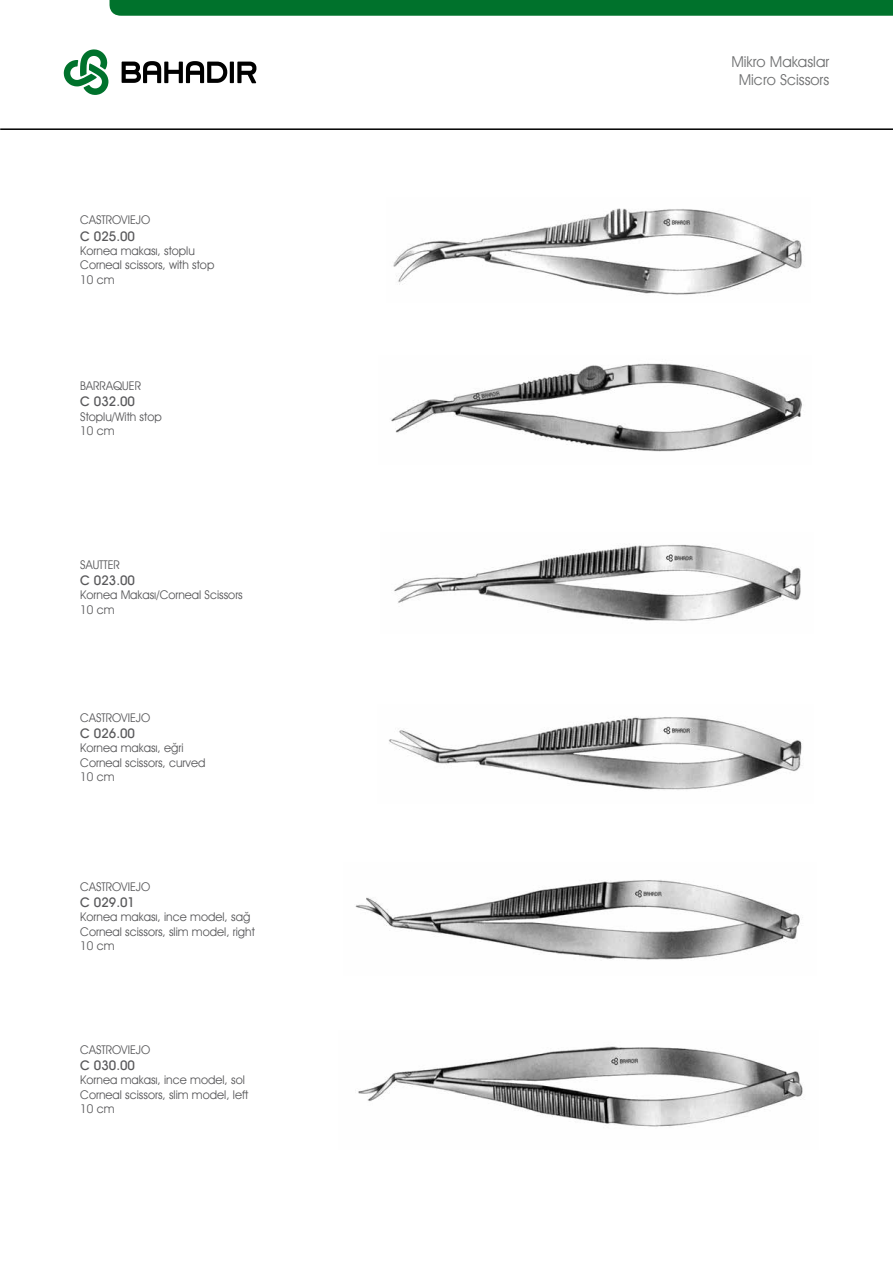
<style>
.page{position:relative;width:893px;height:1263px;background:#fff}
.page>*{position:absolute;margin:0;border:0;box-sizing:border-box;transform-origin:0 0}
.t1{font:15px/18px "Avant Garde IT Cby BT";color:#707172;text-align:center}
.t2{font:500 13.5px "Avant Garde IT Cby BT";color:#58585a}
.t3{font:12px/14.4px "Avant Garde IT Cby BT";color:#58585a}
</style>
<div class="page">
<div style="left:109px;top:0;width:784px;height:16px;background:#00722c"></div>
<svg style="left:64px;top:49px;width:44px;height:46px"></svg>
<svg style="left:122px;top:61px;width:134px;height:22px"></svg>
<hr style="left:0;top:128px;width:893px;height:2px;background:#000">
<img style="left:394px;top:544px;width:407px;height:77px">
<img style="left:389px;top:717px;width:413px;height:73px">
<img style="left:355px;top:880px;width:445px;height:80px">
<img style="left:355px;top:1046px;width:448px;height:81px">
<img style="left:393px;top:208px;width:409px;height:87px">
<img style="left:390px;top:363px;width:412px;height:89px">
<p class="t3" style="left:80px;top:213px;width:72px">CASTROVIEJO</p>
<p class="t2" style="left:80px;top:228px;width:56px">C 025.00</p>
<p class="t3" style="left:80px;top:243px;width:136px">Kornea makasý, stoplu<br>Corneal scissors, with stop<br>10 cm</p>
<p class="t3" style="left:80px;top:379px;width:62px">BARRAQUER</p>
<p class="t2" style="left:80px;top:393px;width:56px">C 032.00</p>
<p class="t3" style="left:80px;top:409px;width:83px">Stoplu/With stop<br>10 cm</p>
<p class="t3" style="left:80px;top:557px;width:41px">SAUTTER</p>
<p class="t2" style="left:80px;top:572px;width:56px">C 023.00</p>
<p class="t3" style="left:80px;top:588px;width:164px">Kornea Makasý/Corneal Scissors<br>10 cm</p>
<p class="t3" style="left:80px;top:710px;width:72px">CASTROVIEJO</p>
<p class="t2" style="left:80px;top:725px;width:56px">C 026.00</p>
<p class="t3" style="left:80px;top:741px;width:127px">Kornea makasý, eðri<br>Corneal scissors, curved<br>10 cm</p>
<p class="t3" style="left:80px;top:879px;width:72px">CASTROVIEJO</p>
<p class="t2" style="left:80px;top:894px;width:56px">C 029.01</p>
<p class="t3" style="left:80px;top:909px;width:176px">Kornea makasý, ince model, sað<br>Corneal scissors, slim model, right<br>10 cm</p>
<p class="t3" style="left:80px;top:1042px;width:72px">CASTROVIEJO</p>
<p class="t2" style="left:80px;top:1057px;width:56px">C 030.00</p>
<p class="t3" style="left:80px;top:1073px;width:170px">Kornea makasý, ince model, sol<br>Corneal scissors, slim model, left<br>10 cm</p>
<p class="t1" style="left:731px;top:52px;width:99px">Mikro Makaslar<br>Micro Scissors</p>
</div>
